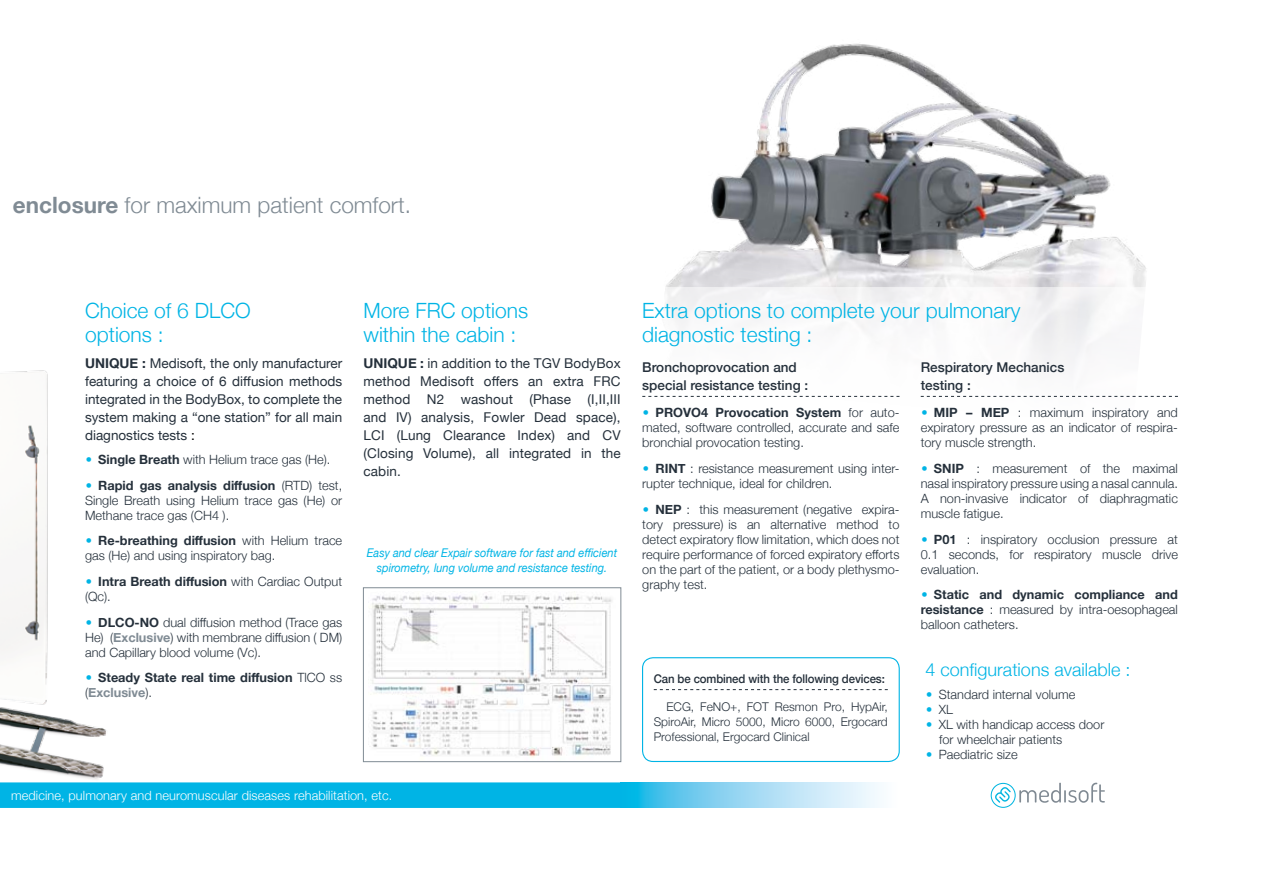
<style>
.page{position:relative;width:1263px;height:893px;background:#fff}
.page>*{position:absolute;margin:0;border:0;box-sizing:border-box;transform-origin:0 0}
.t1{font:300 22.5px "Helvetica Neue";color:#808b94}
.t2{font:300 21px/24px "Helvetica Neue";color:#00b4e5}
.t3{font:300 18px "Helvetica Neue";color:#00b4e5}
.t4{font:13.5px/18px "Helvetica Neue";color:#25303b;text-align:justify}
.t5{font:500 13.5px/18px "Helvetica Neue";color:#25303b}
.t6{font:300 12.75px/15px "Helvetica Neue";color:#25303b;text-align:justify}
.t7{font:300 12.75px "Helvetica Neue";letter-spacing:.01em;color:#fff}
.t8{font:700 12.75px/15px "Helvetica Neue";color:#25303b}
.t9{font:300 12px/15px "Helvetica Neue";color:#25303b;text-align:justify}
.t10{font:italic 12px/15px "Helvetica Neue";color:#00b4e5;text-align:center;scale:.92 1}
.t11{font:500 12px "Helvetica Neue";letter-spacing:-.01em;color:#25303b;scale:.95 1}
.s1{font-weight:700}
.s2{color:#000}
.s3{font-weight:700;font-size:21px;color:#00b4e5}
.s4{font-weight:700;color:#808b94}
.s5{font-size:21px;color:#00b4e5}
.s6{font-weight:300}
.s7{color:#808b94}
</style>
<div class="page">
<img style="left:666px;top:43px;width:480px;height:244px">
<svg style="left:133px;top:782px;width:488px;height:26px"></svg>
<img style="left:370px;top:591px;width:242px;height:166px">
<div style="left:363px;top:587px;width:258px;height:175px;border:1px solid #808b94"></div>
<img style="left:0;top:370px;width:133px;height:438px">
<svg style="left:991px;top:783px;width:114px;height:25px"></svg>
<svg style="left:621px;top:782px;width:259px;height:26px"></svg>
<svg style="left:642px;top:396px;width:257px;height:1px"></svg>
<svg style="left:921px;top:396px;width:257px;height:1px"></svg>
<svg style="left:654px;top:689px;width:234px;height:1px"></svg>
<div style="left:642px;top:657px;width:258px;height:105px;border:1px solid #00b4e5;border-radius:11px"></div>
<h1 class="t1" style="left:13px;top:187px;width:399px"><span class="s1">enclosure</span> for maximum patient comfort.</h1>
<h2 class="t2" style="left:85px;top:297px;width:167px">Choice of 6 DLCO options :</h2>
<p class="t4" style="left:85px;top:355px;width:259px"><span class="s1">UNIQUE :</span> Medisoft, the only manufacturer featuring a choice of 6 diffusion methods integrated in the BodyBox, to complete the system making a “one station” for all main diagnostics tests <span class="s2">:</span></p>
<p class="t6" style="left:85px;top:451px;width:247px"><span class="s3">•</span> <span class="s1">Single Breath</span> with Helium trace gas (He).</p>
<p class="t6" style="left:85px;top:477px;width:259px"><span class="s3">•</span> <span class="s1">Rapid gas analysis diffusion</span> (RTD) test, Single Breath using Helium trace gas (He) or Methane trace gas (CH4 ).</p>
<p class="t6" style="left:85px;top:532px;width:259px"><span class="s3">•</span> <span class="s1">Re-breathing diffusion</span> with Helium trace gas (He) and using inspiratory bag.</p>
<p class="t6" style="left:85px;top:573px;width:259px"><span class="s3">•</span> <span class="s1">Intra Breath diffusion</span> with Cardiac Output (Qc).</p>
<p class="t6" style="left:85px;top:614px;width:259px"><span class="s3">•</span> <span class="s1">DLCO-NO</span> dual diffusion method (Trace gas He) (<span class="s4">Exclusive</span>) with membrane diffusion ( DM) and Capillary blood volume (Vc).</p>
<p class="t8" style="left:85px;top:670px;width:259px"><span class="s5">•</span> Steady State real time diffusion <span class="s6">TlCO ss (</span><span class="s7">Exclusive</span><span class="s6">).</span></p>
<h2 class="t2" style="left:363px;top:297px;width:166px">More FRC options within the cabin :</h2>
<p class="t4" style="left:363px;top:355px;width:259px"><span class="s1">UNIQUE :</span> in addition to the TGV BodyBox method Medisoft offers an extra FRC method N2 washout (Phase (I,II,III and IV) analysis, Fowler Dead space), LCI (Lung Clearance Index) and CV (Closing Volume), all integrated in the cabin.</p>
<p class="t10" style="left:367px;top:546px;width:274px">Easy and clear Expair software for fast and efficient spirometry, lung volume and resistance testing.</p>
<p class="t7" style="left:11px;top:785px;width:383px">medicine, pulmonary and neuromuscular diseases rehabilitation, etc.</p>
<h2 class="t2" style="left:642px;top:297px;width:380px">Extra options to complete your pulmonary diagnostic testing :</h2>
<p class="t5" style="left:642px;top:357px;width:167px">Bronchoprovocation and special resistance testing :</p>
<p class="t6" style="left:642px;top:404px;width:259px"><span class="s3">•</span> <span class="s1">PROVO4 Provocation System</span> for auto&shy;mated, software controlled, accurate and safe bronchial provocation testing.</p>
<p class="t6" style="left:642px;top:460px;width:259px"><span class="s3">•</span> <span class="s1">RINT</span> : resistance measurement using inter&shy;rupter technique, ideal for children.</p>
<p class="t6" style="left:642px;top:501px;width:259px"><span class="s3">•</span> <span class="s1">NEP</span> : this measurement (negative expira&shy;tory pressure) is an alternative method to detect expiratory flow limitation, which does not require performance of forced expiratory efforts on the part of the patient, or a body plethysmo&shy;graphy test.</p>
<p class="t5" style="left:921px;top:357px;width:145px">Respiratory Mechanics testing :</p>
<p class="t6" style="left:921px;top:404px;width:259px"><span class="s3">•</span> <span class="s1">MIP – MEP</span> : maximum inspiratory and expiratory pressure as an indicator of respira&shy;tory muscle strength.</p>
<p class="t6" style="left:921px;top:460px;width:259px"><span class="s3">•</span> <span class="s1">SNIP</span> : measurement of the maximal nasal inspiratory pressure using a nasal cannula.<br>A non-invasive indicator of diaphragmatic muscle fatigue.</p>
<p class="t6" style="left:921px;top:531px;width:259px"><span class="s3">•</span> <span class="s1">P01</span> : inspiratory occlusion pressure at 0.1 seconds, for respiratory muscle drive evaluation.</p>
<p class="t6" style="left:921px;top:586px;width:259px"><span class="s3">•</span> <span class="s1">Static and dynamic compliance and resistance</span> : measured by intra-oesophageal balloon catheters.</p>
<p class="t11" style="left:654px;top:669px;width:245px">Can be combined with the following devices:</p>
<p class="t9" style="left:654px;top:698px;width:236px;text-indent:13px">ECG, FeNO+, FOT Resmon Pro, HypAir, SpiroAir, Micro 5000, Micro 6000, Ergocard Professional, Ergocard Clinical</p>
<h3 class="t3" style="left:925px;top:655px;width:206px">4 configurations available :</h3>
<p class="t6" style="left:925px;top:686px;width:151px"><span class="s3">•</span> Standard internal volume</p>
<p class="t6" style="left:925px;top:701px;width:29px"><span class="s3">•</span> XL</p>
<p class="t6" style="left:939px;top:716px;width:167px;text-indent:-13px"><span class="s3">•</span> XL with handicap access door for wheelchair patients</p>
<p class="t6" style="left:925px;top:746px;width:94px"><span class="s3">•</span> Paediatric size</p>
</div>
